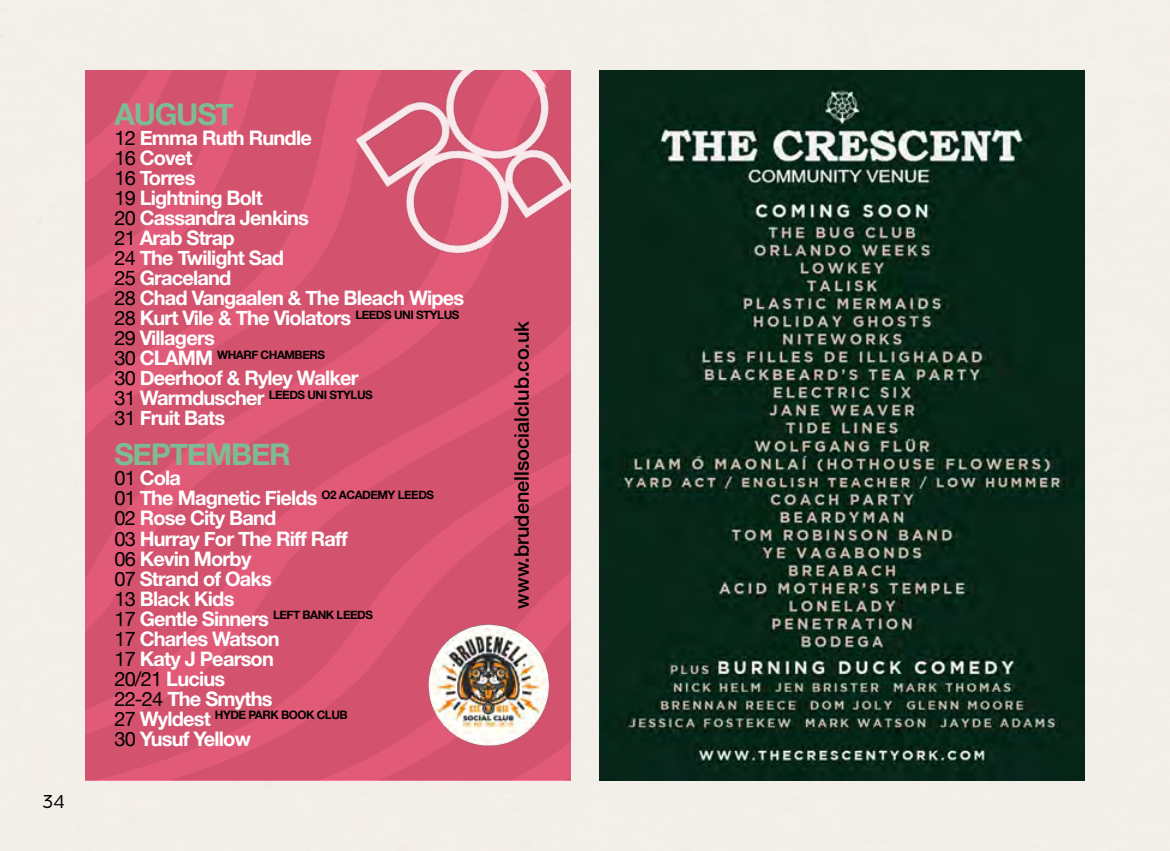
<style>
.page{position:relative;width:1170px;height:851px;background:#fff}
.page>*{position:absolute;margin:0;border:0;box-sizing:border-box;transform-origin:0 0}
.t1{font:700 30px "Helvetica Neue";letter-spacing:-.04em;color:#7dbc93}
.t2{font:700 20px/20px "Helvetica Neue";letter-spacing:-.04em;color:#fff}
.t3{font:500 20px "Helvetica Neue";color:#000}
.t4{font:20px "Causten";color:#000}
.t5{font:700 11.75px "Helvetica Neue";letter-spacing:-.04em;color:#000}
.s1{font-weight:400;color:#000}
.s2{font-weight:400;font-size:20px}
.s3{font-size:20px;color:#fff}
</style>
<div class="page">
<div style="left:0;top:0;width:1169px;height:850px;background:#f3efe8"></div>
<img style="left:599px;top:71px;width:485px;height:708px">
<div style="left:85px;top:71px;width:485px;height:708px;background:linear-gradient(to right,#d75571,#d75571)"></div>
<img style="left:355px;top:71px;width:215px;height:201px">
<img style="left:420px;top:617px;width:136px;height:136px">
<p class="t4" style="left:43px;top:791px;width:24px">34</p>
<h1 class="t1" style="left:114px;top:91px;width:121px">AUGUST</h1>
<p class="t2" style="left:114px;top:129px;width:351px"><span class="s1">12</span> Emma Ruth Rundle<br><span class="s1">16</span> Covet<br><span class="s1">16</span> Torres<br><span class="s1">19</span> Lightning Bolt<br><span class="s1">20</span> Cassandra Jenkins<br><span class="s1">21</span> Arab Strap<br><span class="s1">24</span> The Twilight Sad<br><span class="s1">25</span> Graceland<br><span class="s1">28</span> Chad Vangaalen &amp; The Bleach Wipes<br><span class="s1">28</span> Kurt Vile &amp; The Violators <sup>LEEDS</sup> <sup>UNI</sup> <sup>STYLUS<br></sup><span class="s1">29</span> Villagers</p>
<p class="t5" style="left:114px;top:345px;width:212px"><span class="s2">30</span> <span class="s3">CLAMM</span> WHARF CHAMBERS</p>
<p class="t2" style="left:114px;top:369px;width:246px"><span class="s1">30</span> Deerhoof &amp; Ryley Walker</p>
<p class="t5" style="left:114px;top:385px;width:260px"><span class="s2">31</span> <span class="s3">Warmduscher</span> LEEDS UNI STYLUS</p>
<p class="t2" style="left:114px;top:409px;width:112px"><span class="s1">31</span> Fruit Bats</p>
<h1 class="t1" style="left:114px;top:431px;width:178px">SEPTEMBER</h1>
<p class="t2" style="left:114px;top:469px;width:321px"><span class="s1">01</span> Cola<br><span class="s1">01</span> The Magnetic Fields <sup>O2</sup> <sup>ACADEMY</sup> <sup>LEEDS<br></sup><span class="s1">02</span> Rose City Band<br><span class="s1">03</span> Hurray For The Riff Raff<br><span class="s1">06</span> Kevin Morby<br><span class="s1">07</span> Strand of Oaks<br><span class="s1">13</span> Black Kids<br><span class="s1">17</span> Gentle Sinners <sup>LEFT</sup> <sup>BANK</sup> <sup>LEEDS<br></sup><span class="s1">17</span> Charles Watson<br><span class="s1">17</span> Katy J Pearson<br><span class="s1">20/21</span> Lucius<br><span class="s1">22-24</span> The Smyths</p>
<p class="t5" style="left:114px;top:705px;width:235px"><span class="s2">27</span> <span class="s3">Wyldest</span> HYDE PARK BOOK CLUB</p>
<p class="t2" style="left:114px;top:729px;width:138px"><span class="s1">30</span> Yusuf Yellow</p>
<p class="t3" style="left:505px;top:608px;width:289px;rotate:-90deg">www.brudenellsocialclub.co.uk</p>
</div>
